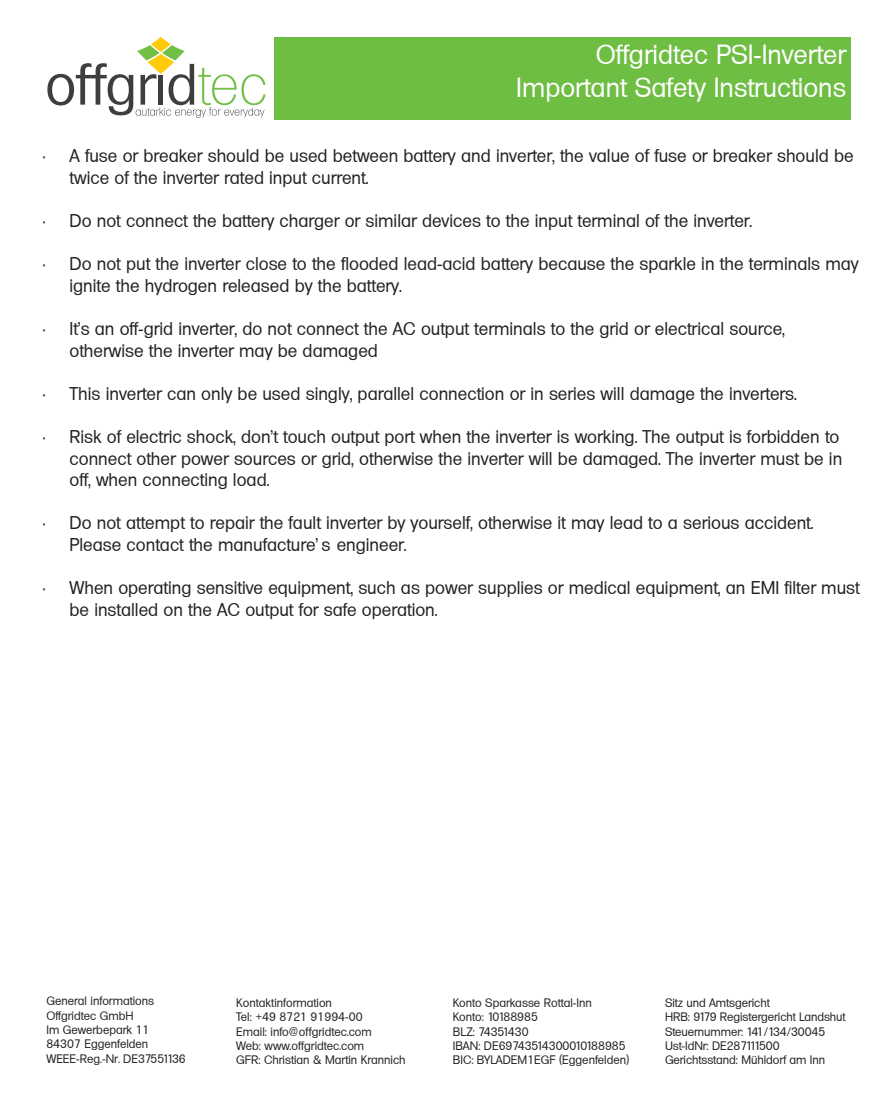
<style>
.page{position:relative;width:893px;height:1098px;background:#fff}
.page>*{position:absolute;margin:0;border:0;box-sizing:border-box;transform-origin:0 0}
.t1{font:27px/32.4px "Adam Becker";color:#fff;text-align:right}
.t2{font:18px/21.6px "Adam Becker";color:#231f20}
.t3{font:12px/14.4px "Adam Becker";color:#231f20}
</style>
<div class="page">
<div style="left:274px;top:37px;width:576px;height:82px;background:#6fbe44"></div>
<svg style="left:151px;top:37px;width:20px;height:15px"></svg>
<svg style="left:47px;top:45px;width:219px;height:73px"></svg>
<h1 class="t1" style="left:516px;top:38px;width:331px">Offgridtec PSI-Inverter<br>Important Safety Instructions</h1>
<p class="t2" style="left:70px;top:145px;width:786px;text-indent:-27px">• A fuse or breaker should be used between battery and inverter, the value of fuse or breaker should be twice of the inverter rated input current.</p>
<p class="t2" style="left:43px;top:209px;width:711px">• Do not connect the battery charger or similar devices to the input terminal of the inverter.</p>
<p class="t2" style="left:70px;top:253px;width:791px;text-indent:-27px">• Do not put the inverter close to the flooded lead-acid battery because the sparkle in the terminals may ignite the hydrogen released by the battery.</p>
<p class="t2" style="left:70px;top:317px;width:717px;text-indent:-27px">• It’s an off-grid inverter, do not connect the AC output terminals to the grid or electrical source, otherwise the inverter may be damaged</p>
<p class="t2" style="left:43px;top:382px;width:756px">• This inverter can only be used singly, parallel connection or in series will damage the inverters.</p>
<p class="t2" style="left:70px;top:425px;width:774px;text-indent:-27px">• Risk of electric shock, don’t touch output port when the inverter is working. The output is forbidden to connect other power sources or grid, otherwise the inverter will be damaged. The inverter must be in off, when connecting load.</p>
<p class="t2" style="left:70px;top:512px;width:745px;text-indent:-27px">• Do not attempt to repair the fault inverter by yourself, otherwise it may lead to a serious accident.<br>Please contact the manufacture’ s engineer.</p>
<p class="t2" style="left:70px;top:577px;width:792px;text-indent:-27px">• When operating sensitive equipment, such as power supplies or medical equipment, an EMI filter must be installed on the AC output for safe operation.</p>
<p class="t3" style="left:46px;top:993px;width:141px">General informations<br>Offgridtec GmbH<br>Im Gewerbepark 11<br>84307 Eggenfelden<br>WEEE-Reg.-Nr. DE37551136</p>
<p class="t3" style="left:236px;top:994px;width:171px">Kontaktinformation<br>Tel: +49 8721 91994-00<br>Email: info@offgridtec.com<br>Web: www.offgridtec.com<br>GFR: Christian &amp; Martin Krannich</p>
<p class="t3" style="left:453px;top:994px;width:178px">Konto Sparkasse Rottal-Inn<br>Konto: 10188985<br>BLZ: 74351430<br>IBAN: DE69743514300010188985<br>BIC: BYLADEM1EGF (Eggenfelden)</p>
<p class="t3" style="left:665px;top:994px;width:182px">Sitz und Amtsgericht<br>HRB: 9179 Registergericht Landshut<br>Steuernummer: 141/134/30045<br>Ust-IdNr: DE287111500<br>Gerichtsstand: Mühldorf am Inn</p>
</div>
